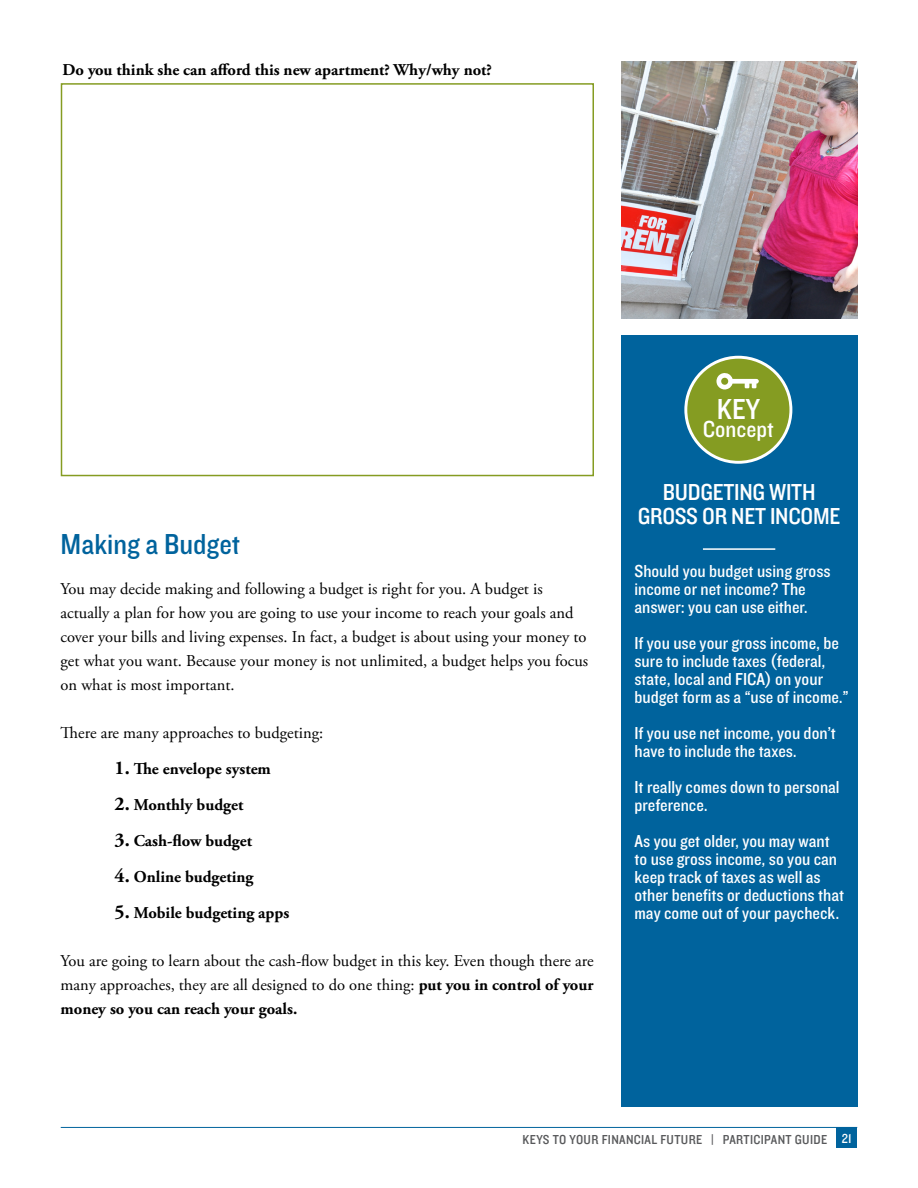
<style>
.page{position:relative;width:918px;height:1188px;background:#fff}
.page>*{position:absolute;margin:0;border:0;box-sizing:border-box;transform-origin:0 0}
.t1{font:30px "Knockout HTF30 Junior Welterwt";color:#00639d}
.t2{font:30px "Knockout HTF30 Junior Welterwt";color:#fff}
.t3{font:24px/24px "Knockout HTF30 Junior Welterwt";letter-spacing:-.01em;color:#fff;text-align:center}
.t4{font:18px/18px "Knockout HTF30 Junior Welterwt";color:#fff}
.t5{font:16.5px/24px "Adobe Garamond Pro";color:#000}
.t6{font:700 16.5px "Adobe Garamond Pro";color:#000}
.t7{font:13.5px "Knockout HTF30 Junior Welterwt";letter-spacing:.025em;color:#58595b}
.s1{font-size:19.5px}
.s2{font-weight:700}
.s3{color:#fff}
</style>
<div class="page">
<div style="left:836px;top:1127px;width:21px;height:21px;background:#00639d"></div>
<hr style="left:61px;top:1127px;width:796px;height:1px;background:#00639d">
<div style="left:61px;top:83px;width:533px;height:393px;border:2px solid #859c22"></div>
<div style="left:621px;top:336px;width:236px;height:771px;background:#00639d"></div>
<hr style="left:703px;top:548px;width:72px;height:2px;background:#fff">
<div style="left:686px;top:357px;width:105px;height:105px;background:#859c22;border-radius:50%"></div>
<div style="left:684px;top:356px;width:108px;height:108px;border:3px solid #fff;border-radius:50%"></div>
<svg style="left:716px;top:373px;width:43px;height:17px"></svg>
<img style="left:621px;top:61px;width:236px;height:258px">
<p class="t6" style="left:63px;top:60px;width:431px">Do you think she can afford this new apartment? Why/why not?</p>
<h1 class="t1" style="left:61px;top:528px;width:181px">Making a Budget</h1>
<p class="t5" style="left:61px;top:578px;width:529px">You may decide making and following a budget is right for you. A budget is actually a plan for how you are going to use your income to reach your goals and cover your bills and living expenses. In fact, a budget is about using your money to get what you want. Because your money is not unlimited, a budget helps you focus on what is most important.</p>
<p class="t5" style="left:61px;top:722px;width:264px">There are many approaches to budgeting:</p>
<p class="t6" style="left:115px;top:760px;width:158px"><span class="s1">1.</span> The envelope system</p>
<p class="t6" style="left:115px;top:796px;width:130px"><span class="s1">2.</span> Monthly budget</p>
<p class="t6" style="left:115px;top:832px;width:139px"><span class="s1">3.</span> Cash-flow budget</p>
<p class="t6" style="left:115px;top:868px;width:140px"><span class="s1">4.</span> Online budgeting</p>
<p class="t6" style="left:115px;top:904px;width:176px"><span class="s1">5.</span> Mobile budgeting apps</p>
<p class="t5" style="left:61px;top:950px;width:535px;text-align:justify">You are going to learn about the cash-flow budget in this key. Even though there are many approaches, they are all designed to do one thing: <span class="s2">put you in control of your money so you can reach your goals.</span></p>
<h1 class="t2" style="left:717px;top:394px;width:45px">KEY</h1>
<h2 class="t3" style="left:703px;top:418px;width:72px">Concept</h2>
<h2 class="t3" style="left:638px;top:481px;width:204px">BUDGETING WITH<br>GROSS OR NET INCOME</h2>
<p class="t4" style="left:634px;top:563px;width:198px">Should you budget using gross income or net income? The answer: you can use either.</p>
<p class="t4" style="left:634px;top:635px;width:216px">If you use your gross income, be sure to include taxes (federal, state, local and FICA) on your budget form as a “use of income.”</p>
<p class="t4" style="left:634px;top:725px;width:203px">If you use net income, you don’t have to include the taxes.</p>
<p class="t4" style="left:634px;top:779px;width:207px">It really comes down to personal preference.</p>
<p class="t4" style="left:634px;top:833px;width:211px">As you get older, you may want to use gross income, so you can keep track of taxes as well as other benefits or deductions that may come out of your paycheck.</p>
<p class="t7" style="left:523px;top:1132px;width:331px">KEYS TO YOUR FINANCIAL FUTURE | PARTICIPANT GUIDE <span class="s3">21</span></p>
</div>
